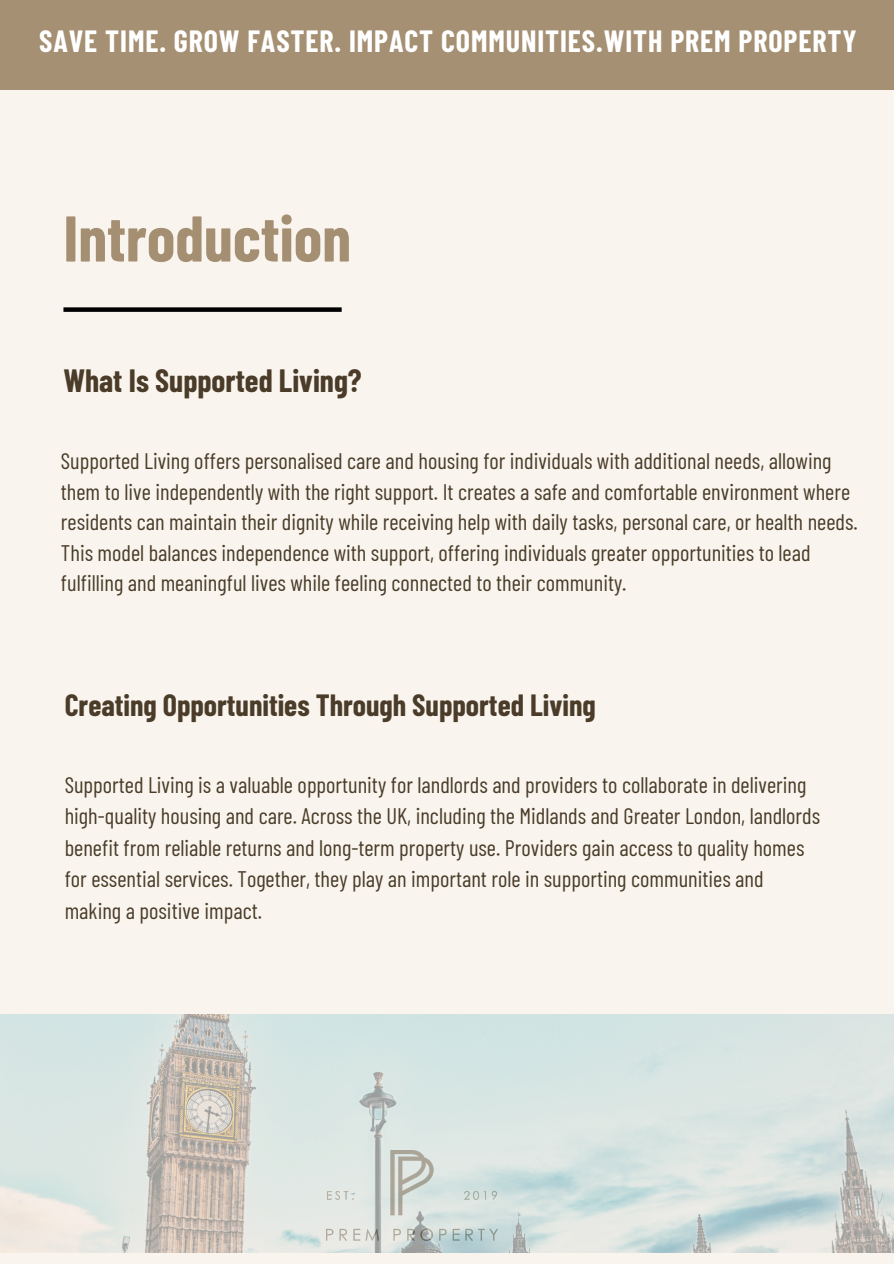
<style>
.page{position:relative;width:894px;height:1264px;background:#fff}
.page>*{position:absolute;margin:0;border:0;box-sizing:border-box;transform-origin:0 0}
.t1{font:700 64.5px "Barlow Condensed";color:#a58f72}
.t2{font:700 31.5px "Barlow Condensed";color:#4a3c29}
.t3{font:700 30px "Barlow Condensed";letter-spacing:.03em;color:#fff}
.t4{font:700 30px "Barlow Condensed";color:#4a3c29}
.t5{font:22.5px/30.3px "Barlow Condensed";color:#4a3c29}
</style>
<div class="page">
<div style="left:0;top:0;width:893px;height:1263px;background:#f9f5ee"></div>
<div style="left:63px;top:307px;width:278px;height:5px;background:#000"></div>
<div style="left:0;top:0;width:893px;height:89px;background:#a59073"></div>
<img style="left:0;top:1014px;width:893px;height:238px">
<h3 class="t3" style="left:39px;top:22px;width:818px">SAVE TIME. GROW FASTER. IMPACT COMMUNITIES.WITH PREM PROPERTY</h3>
<h2 class="t1" style="left:63px;top:197px;width:289px">Introduction</h2>
<h1 class="t2" style="left:63px;top:360px;width:299px">What Is Supported Living?</h1>
<p class="t5" style="left:61px;top:445px;width:798px">Supported Living offers personalised care and housing for individuals with additional needs, allowing them to live independently with the right support. It creates a safe and comfortable environment where residents can maintain their dignity while receiving help with daily tasks, personal care, or health needs.<br>This model balances independence with support, offering individuals greater opportunities to lead fulfilling and meaningful lives while feeling connected to their community.</p>
<h3 class="t4" style="left:65px;top:686px;width:532px">Creating Opportunities Through Supported Living</h3>
<p class="t5" style="left:65px;top:767px;width:756px;line-height:31.5px">Supported Living is a valuable opportunity for landlords and providers to collaborate in delivering high-quality housing and care. Across the UK, including the Midlands and Greater London, landlords benefit from reliable returns and long-term property use. Providers gain access to quality homes for essential services. Together, they play an important role in supporting communities and making a positive impact.</p>
</div>
